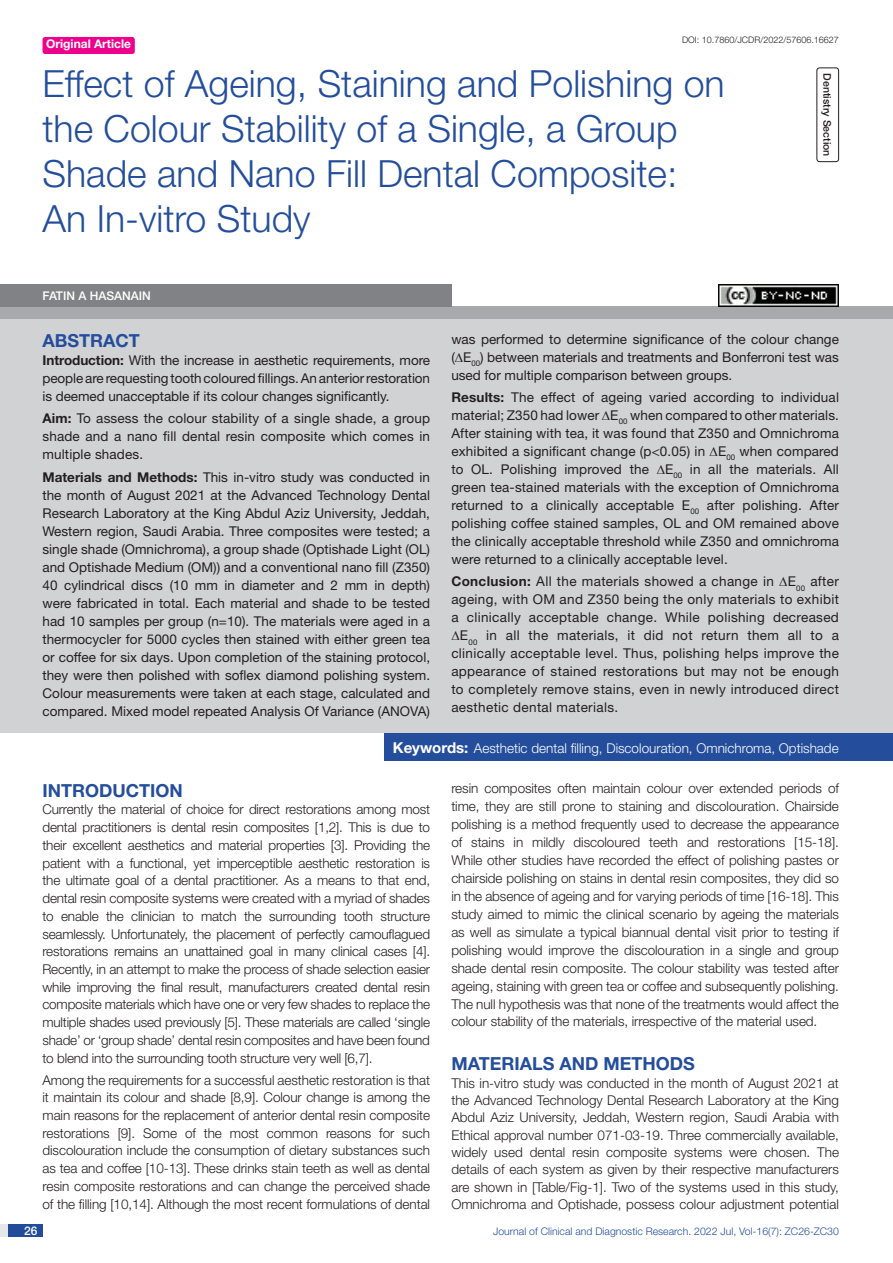
<style>
.page{position:relative;width:893px;height:1263px;background:#fff}
.page>*{position:absolute;margin:0;border:0;box-sizing:border-box;transform-origin:0 0}
.t1{font:300 37.5px/45px "Helvetica Neue";color:#244e9b}
.Heading{font:700 18px "Helvetica Neue";color:#244e9b}
.Abstract_head{font:700 18px "Helvetica Neue";color:#244e9b}
.Body_text{font:300 13.5px/17.7px "Helvetica Neue";letter-spacing:-.005em;color:#231f20;text-align:justify}
.Abstract_Text{font:13.5px/18px "Helvetica Neue";letter-spacing:.025em;color:#231f20;text-align:justify}
.Key_words{font:300 13.5px "Helvetica Neue";color:#fff}
.Author{font:500 12px "Helvetica Neue";color:#fff}
.t2{font:700 12px "Helvetica Neue";color:#fff}
.t3{font:300 10.5px "Helvetica Neue";color:#244e9b}
.section{font:500 10.5px "Helvetica Neue";color:#231f20}
.DOI{font:300 9px "Helvetica Neue";color:#231f20}
.s1{font-weight:700}
.s2{font-weight:700;font-size:15px}
</style>
<div class="page">
<div style="left:0;top:1224px;width:43px;height:13px;background:#e6e7e9"></div>
<div style="left:8px;top:1224px;width:35px;height:13px;background:#214c99"></div>
<div style="left:43px;top:37px;width:92px;height:17px;background:#ed028c;border-radius:3px"></div>
<div style="left:816px;top:67px;width:23px;height:95px;border:1px solid #231f20;border-radius:3px"></div>
<div style="left:0;top:307px;width:893px;height:12px;background:#a8a9ad"></div>
<div style="left:0;top:284px;width:451px;height:23px;background:#808285"></div>
<div style="left:0;top:319px;width:893px;height:414px;background:#d1d2d4"></div>
<div style="left:385px;top:733px;width:508px;height:28px;background:#244e9b"></div>
<img style="left:719px;top:284px;width:120px;height:23px">
<p class="t2" style="left:46px;top:37px;width:87px">Original Article</p>
<p class="DOI" style="left:682px;top:35px;width:158px">DOI: 10.7860/JCDR/2022/57606.16627</p>
<p class="t1" style="left:43px;top:60px;width:684px">Effect of Ageing, Staining and Polishing on the Colour Stability of a Single, a Group Shade and Nano Fill Dental Composite:<br>An In-vitro Study</p>
<p class="Author" style="left:43px;top:289px;width:110px">FATIN A HASANAIN</p>
<p class="section" style="left:834px;top:73px;width:85px;rotate:90deg">DENTISTRY SECTION</p>
<p class="Abstract_head" style="left:43px;top:329px;width:38px">ABSTR</p>
<p class="Abstract_head" style="left:103px;top:329px;width:26px">ACT</p>
<p class="Abstract_Text" style="left:43px;top:351px;width:389px"><span class="s1">Introduction:</span> With the increase in aesthetic requirements, more people are requesting tooth coloured fillings. An anterior restoration is deemed unacceptable if its colour changes significantly.</p>
<p class="Abstract_Text" style="left:43px;top:409px;width:389px"><span class="s1">Aim:</span> To assess the colour stability of a single shade, a group shade and a nano fill dental resin composite which comes in multiple shades.</p>
<p class="Abstract_Text" style="left:43px;top:467px;width:389px"><span class="s1">Materials and Methods:</span> This in-vitro study was conducted in the month of August 2021 at the Advanced Technology Dental Research Laboratory at the King Abdul Aziz University, Jeddah, Western region, Saudi Arabia. Three composites were tested; a single shade (Omnichroma), a group shade (Optishade Light (OL) and Optishade Medium (OM)) and a conventional nano fill (Z350)<br>40 cylindrical discs (10 mm in diameter and 2 mm in depth) were fabricated in total. Each material and shade to be tested had 10 samples per group (n=10). The materials were aged in a thermocycler for 5000 cycles then stained with either green tea or coffee for six days. Upon completion of the staining protocol, they were then polished with soflex diamond polishing system.<br>Colour measurements were taken at each stage, calculated and compared. Mixed model repeated Analysis Of Variance (ANOVA)</p>
<p class="Abstract_Text" style="left:451px;top:330px;width:389px">was performed to determine significance of the colour change ( E<sub>00</sub>) between materials and treatments and Bonferroni test was used for multiple comparison between groups.</p>
<p class="Abstract_Text" style="left:451px;top:388px;width:389px"><span class="s1">Results:</span> The effect of ageing varied according to individual material; Z350 had lower E<sub>00</sub> when compared to other materials.<br>After staining with tea, it was found that Z350 and Omnichroma exhibited a significant change (p&lt;0.05) in E<sub>00</sub> when compared to OL. Polishing improved the E<sub>00</sub> in all the materials. All green tea-stained materials with the exception of Omnichroma returned to a clinically acceptable E<sub>00</sub> after polishing. After polishing coffee stained samples, OL and OM remained above the clinically acceptable threshold while Z350 and omnichroma were returned to a clinically acceptable level.</p>
<p class="Abstract_Text" style="left:451px;top:572px;width:389px"><span class="s1">Conclusion:</span> All the materials showed a change in E<sub>00</sub> after</p>
<p class="Abstract_Text" style="left:451px;top:590px;width:389px">ageing, with OM and Z350 being the only materials to exhibit</p>
<p class="Abstract_Text" style="left:451px;top:608px;width:389px">a clinically acceptable change. While polishing decreased</p>
<p class="Abstract_Text" style="left:460px;top:626px;width:381px">E<sub>00</sub> in all the materials, it did not return them all to a</p>
<p class="Abstract_Text" style="left:451px;top:644px;width:389px">clinically acceptable level. Thus, polishing helps improve the</p>
<p class="Abstract_Text" style="left:451px;top:662px;width:389px">appearance of stained restorations but may not be enough</p>
<p class="Abstract_Text" style="left:451px;top:680px;width:389px">to completely remove stains, even in newly introduced direct</p>
<p class="Abstract_Text" style="left:451px;top:698px;width:168px">aesthetic dental materials.</p>
<p class="Key_words" style="left:393px;top:740px;width:447px"><span class="s2">Keywords:</span> Aesthetic dental filling, Discolouration, Omnichroma, Optishade</p>
<p class="Heading" style="left:43px;top:779px;width:142px">Introduction</p>
<p class="Body_text" style="left:43px;top:800px;width:389px">Currently the material of choice for direct restorations among most dental practitioners is dental resin composites [1,2]. This is due to their excellent aesthetics and material properties [3]. Providing the patient with a functional, yet imperceptible aesthetic restoration is the ultimate goal of a dental practitioner. As a means to that end, dental resin composite systems were created with a myriad of shades to enable the clinician to match the surrounding tooth structure seamlessly. Unfortunately, the placement of perfectly camouflagued restorations remains an unattained goal in many clinical cases [4].<br>Recently, in an attempt to make the process of shade selection easier while improving the final result, manufacturers created dental resin composite materials which have one or very few shades to replace the multiple shades used previously [5]. These materials are called ‘single shade’ or ‘group shade’ dental resin composites and have been found to blend into the surrounding tooth structure very well [6,7].</p>
<p class="Body_text" style="left:43px;top:1071px;width:389px">Among the requirements for a successful aesthetic restoration is that it maintain its colour and shade [8,9]. Colour change is among the main reasons for the replacement of anterior dental resin composite restorations [9]. Some of the most common reasons for such discolouration include the consumption of dietary substances such as tea and coffee [10-13]. These drinks stain teeth as well as dental resin composite restorations and can change the perceived shade of the filling [10,14]. Although the most recent formulations of dental</p>
<p class="Body_text" style="left:451px;top:779px;width:389px">resin composites often maintain colour over extended periods of time, they are still prone to staining and discolouration. Chairside polishing is a method frequently used to decrease the appearance of stains in mildly discoloured teeth and restorations [15-18].<br>While other studies have recorded the effect of polishing pastes or chairside polishing on stains in dental resin composites, they did so in the absence of ageing and for varying periods of time [16-18]. This study aimed to mimic the clinical scenario by ageing the materials as well as simulate a typical biannual dental visit prior to testing if polishing would improve the discolouration in a single and group shade dental resin composite. The colour stability was tested after ageing, staining with green tea or coffee and subsequently polishing.<br>The null hypothesis was that none of the treatments would affect the colour stability of the materials, irrespective of the material used.</p>
<p class="Heading" style="left:451px;top:1053px;width:245px">Materials and Methods</p>
<p class="Body_text" style="left:451px;top:1074px;width:389px;line-height:17.2px">This in-vitro study was conducted in the month of August 2021 at the Advanced Technology Dental Research Laboratory at the King Abdul Aziz University, Jeddah, Western region, Saudi Arabia with Ethical approval number 071-03-19. Three commercially available, widely used dental resin composite systems were chosen. The details of each system as given by their respective manufacturers are shown in [Table/Fig-1]. Two of the systems used in this study, Omnichroma and Optishade, possess colour adjustment potential</p>
<p class="Author" style="left:24px;top:1223px;width:15px">26</p>
<p class="t3" style="left:493px;top:1225px;width:347px">Journal of Clinical and Diagnostic Research. 2022 Jul, Vol-16(7): ZC26-ZC30</p>
</div>
